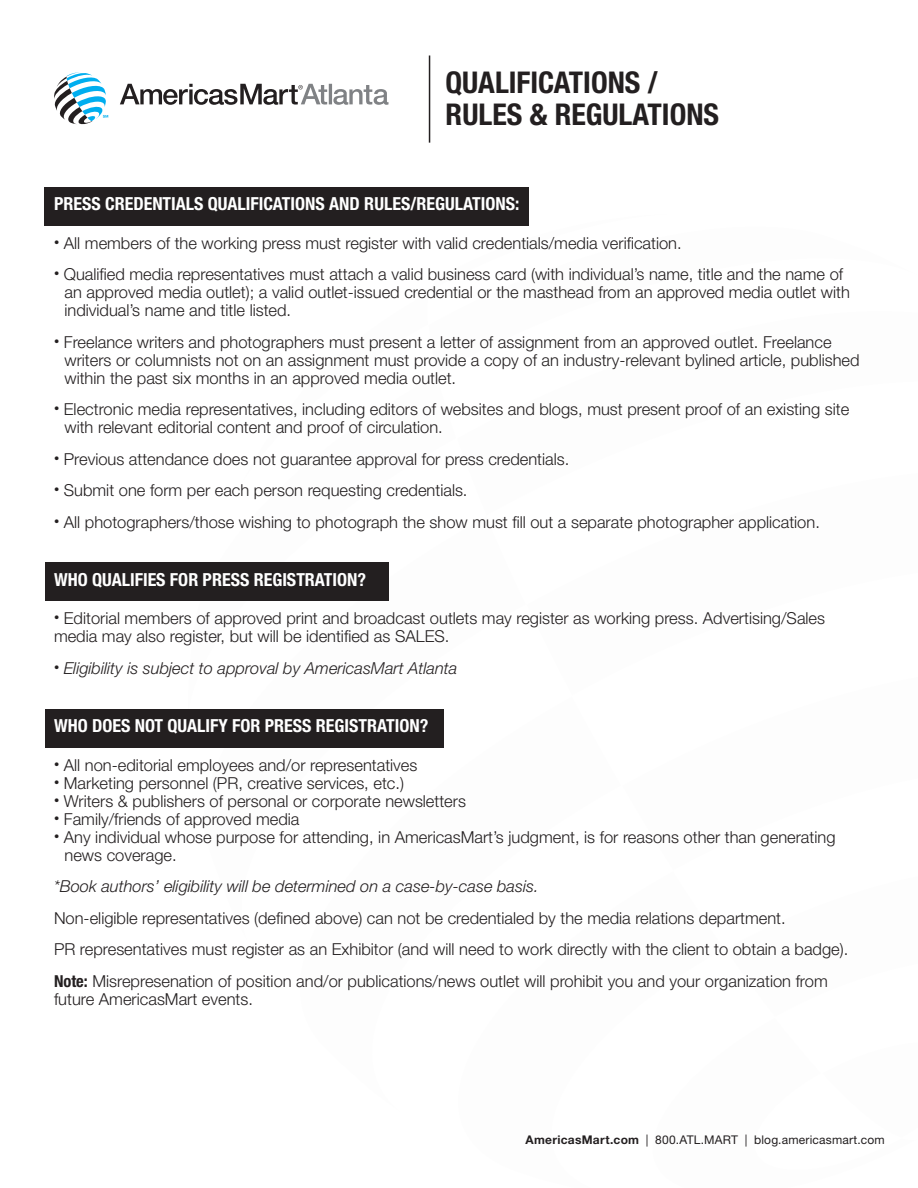
<style>
.page{position:relative;width:918px;height:1188px;background:#fff}
.page>*{position:absolute;margin:0;border:0;box-sizing:border-box;transform-origin:0 0}
.t1{font:700 condensed 30px/31.5px "Helvetica Neue LT Std";color:#231f20}
.t2{font:700 condensed 18px "Helvetica Neue LT Std";color:#fff}
.t3{font:300 16.5px/18px "Helvetica Neue LT Std";color:#231f20}
.t4{font:italic 300 16.5px "Helvetica Neue LT Std";color:#231f20}
.t5{font:12px "Helvetica Neue LT Std";letter-spacing:.015em;color:#231f20}
.s1{font-weight:700;font-stretch:condensed}
.s2{font-weight:700}
</style>
<div class="page">
<div style="left:45px;top:709px;width:398px;height:39px;background:#231f20"></div>
<div style="left:45px;top:562px;width:343px;height:39px;background:#231f20"></div>
<svg style="left:54px;top:72px;width:54px;height:52px"></svg>
<svg style="left:120px;top:84px;width:269px;height:21px"></svg>
<div style="left:45px;top:187px;width:484px;height:39px;background:#231f20"></div>
<hr style="left:429px;top:56px;width:1px;height:87px;background:#231f20">
<h1 class="t1" style="left:446px;top:66px;width:275px">QUALIFICATIONS /<br>RULES &amp; REGULATIONS</h1>
<p class="t2" style="left:54px;top:193px;width:467px">PRESS CREDENTIALS QUALIFICATIONS AND RULES/REGULATIONS:</p>
<p class="t3" style="left:54px;top:233px;width:629px"><sup>•</sup> All members of the working press must register with valid credentials/media verification.</p>
<p class="t3" style="left:64px;top:265px;width:787px;text-indent:-10px"><sup>•</sup> Qualified media representatives must attach a valid business card (with individual’s name, title and the name of an approved media outlet); a valid outlet-issued credential or the masthead from an approved media outlet with individual’s name and title listed.</p>
<p class="t3" style="left:64px;top:332px;width:797px;text-indent:-10px"><sup>•</sup> Freelance writers and photographers must present a letter of assignment from an approved outlet. Freelance writers or columnists not on an assignment must provide a copy of an industry-relevant bylined article, published within the past six months in an approved media outlet.</p>
<p class="t3" style="left:64px;top:400px;width:786px;text-indent:-10px"><sup>•</sup> Electronic media representatives, including editors of websites and blogs, must present proof of an existing site with relevant editorial content and proof of circulation.</p>
<p class="t3" style="left:54px;top:449px;width:517px"><sup>•</sup> Previous attendance does not guarantee approval for press credentials.</p>
<p class="t3" style="left:54px;top:481px;width:415px"><sup>•</sup> Submit one form per each person requesting credentials.</p>
<p class="t3" style="left:54px;top:512px;width:767px"><sup>•</sup> All photographers/those wishing to photograph the show must fill out a separate photographer application.</p>
<p class="t2" style="left:54px;top:569px;width:314px">WHO QUALIFIES FOR PRESS REGISTRATION?</p>
<p class="t3" style="left:54px;top:609px;width:773px"><sup>•</sup> Editorial members of approved print and broadcast outlets may register as working press. Advertising/Sales media may also register, but will be identified as SALES.</p>
<p class="t4" style="left:54px;top:658px;width:405px"><sup>•</sup> Eligibility is subject to approval by AmericasMart Atlanta</p>
<p class="t2" style="left:54px;top:715px;width:376px">WHO DOES NOT QUALIFY FOR PRESS REGISTRATION?</p>
<p class="t3" style="left:54px;top:755px;width:365px"><sup>•</sup> All non-editorial employees and/or representatives</p>
<p class="t3" style="left:54px;top:773px;width:352px"><sup>•</sup> Marketing personnel (PR, creative services, etc.)</p>
<p class="t3" style="left:54px;top:791px;width:414px"><sup>•</sup> Writers &amp; publishers of personal or corporate newsletters</p>
<p class="t3" style="left:54px;top:809px;width:247px"><sup>•</sup> Family/friends of approved media</p>
<p class="t3" style="left:64px;top:827px;width:773px;text-indent:-10px"><sup>•</sup> Any individual whose purpose for attending, in AmericasMart’s judgment, is for reasons other than generating news coverage.</p>
<p class="t4" style="left:54px;top:877px;width:486px">*Book authors’ eligibility will be determined on a case-by-case basis.</p>
<p class="t3" style="left:54px;top:902px;width:796px;line-height:31.5px">Non-eligible representatives (defined above) can not be credentialed by the media relations department.<br>PR representatives must register as an Exhibitor (and will need to work directly with the client to obtain a badge).<br><span class="s1">Note:</span> Misrepresenation of position and/or publications/news outlet will prohibit you and your organization from</p>
<p class="t3" style="left:54px;top:989px;width:200px">future AmericasMart events.</p>
<p class="t5" style="left:526px;top:1133px;width:361px"><span class="s2">AmericasMart.com</span> | 800.ATL.MART | blog.americasmart.com</p>
</div>
